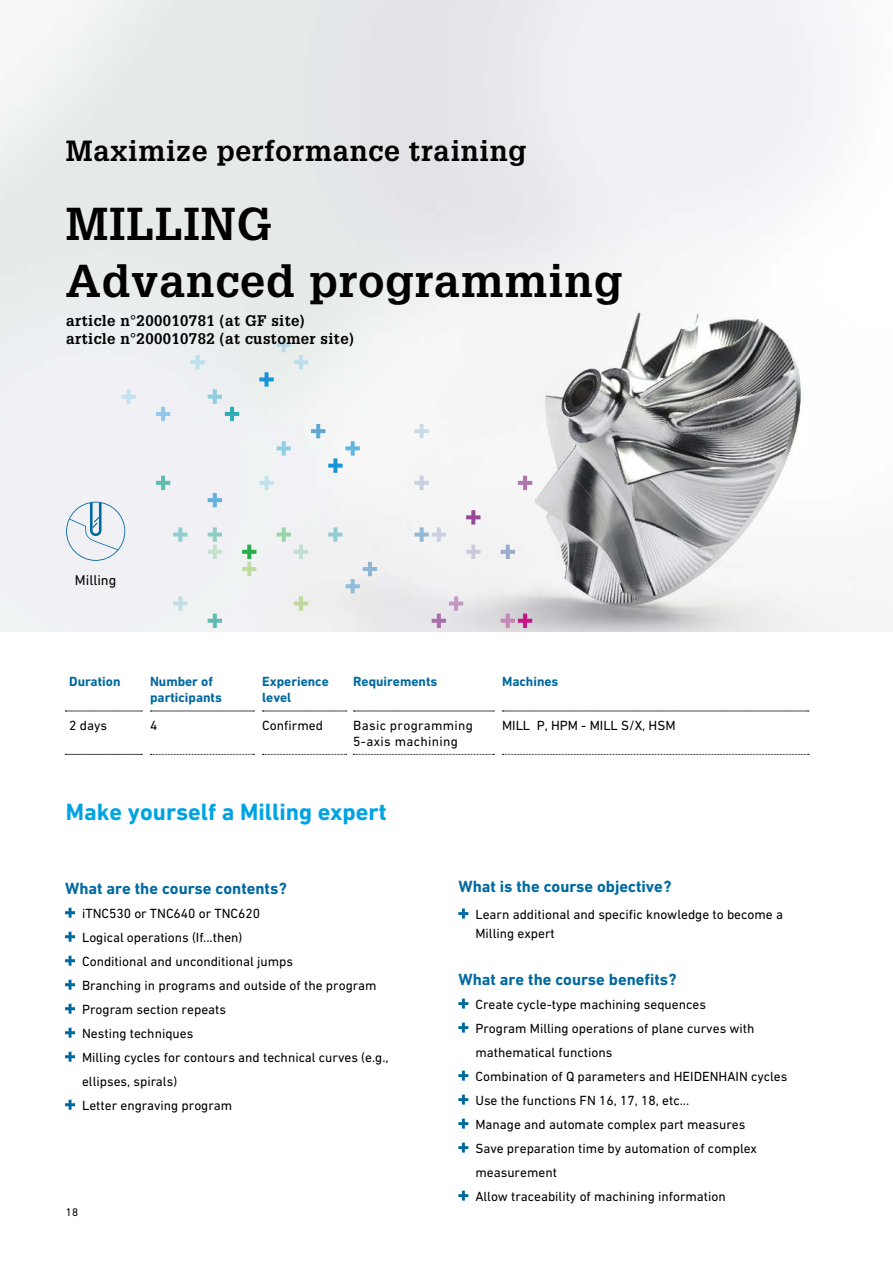
<style>
.page{position:relative;width:893px;height:1263px;background:#fff}
.page>*{position:absolute;margin:0;border:0;box-sizing:border-box;transform-origin:0 0}
.t1{font:700 45px/57px "Glypha LT Pro";letter-spacing:.025em;color:#000}
.t2{font:700 28.5px "Glypha LT Pro";letter-spacing:.025em;color:#000}
.t3{font:700 24px "DIN Next W1 G";color:#00a3e2}
.t4{font:700 16.5px "DIN Next W1 G";color:#0069a0}
.t5{font:700 15px/18px "Glypha LT Pro";letter-spacing:.025em;color:#000}
.t6{font:14.4px "DIN Next W1 G";color:#000}
.t7{font:13.5px/24px "DIN Next W1 G";color:#000}
.t8{font:700 13.5px/16.2px "DIN Next W1 G";color:#0069a0}
.t9{font:13.5px/16.2px "DIN Next W1 G";letter-spacing:.025em;color:#000}
.t10{font:11.25px "DIN Next W1 G";color:#000}
</style>
<div class="page">
<img style="left:0;top:0;width:880px;height:631px">
<svg style="left:518px;top:476px;width:14px;height:14px"></svg>
<svg style="left:501px;top:545px;width:14px;height:14px"></svg>
<svg style="left:501px;top:613px;width:31px;height:15px"></svg>
<svg style="left:466px;top:510px;width:14px;height:14px"></svg>
<svg style="left:466px;top:545px;width:14px;height:14px"></svg>
<svg style="left:432px;top:596px;width:31px;height:32px"></svg>
<svg style="left:414px;top:424px;width:15px;height:14px"></svg>
<svg style="left:414px;top:476px;width:15px;height:14px"></svg>
<svg style="left:414px;top:527px;width:32px;height:15px"></svg>
<svg style="left:345px;top:562px;width:32px;height:31px"></svg>
<svg style="left:328px;top:527px;width:15px;height:15px"></svg>
<svg style="left:311px;top:424px;width:49px;height:49px"></svg>
<svg style="left:294px;top:596px;width:14px;height:15px"></svg>
<svg style="left:277px;top:441px;width:14px;height:15px"></svg>
<svg style="left:277px;top:527px;width:31px;height:32px"></svg>
<svg style="left:259px;top:338px;width:49px;height:49px;background:#dde8eb"></svg>
<svg style="left:259px;top:476px;width:15px;height:14px"></svg>
<svg style="left:242px;top:545px;width:14px;height:31px"></svg>
<svg style="left:208px;top:389px;width:31px;height:32px"></svg>
<svg style="left:208px;top:493px;width:14px;height:14px"></svg>
<svg style="left:208px;top:527px;width:14px;height:32px"></svg>
<svg style="left:208px;top:613px;width:14px;height:15px"></svg>
<svg style="left:190px;top:355px;width:15px;height:14px"></svg>
<svg style="left:173px;top:527px;width:15px;height:15px"></svg>
<svg style="left:173px;top:596px;width:15px;height:15px"></svg>
<svg style="left:156px;top:407px;width:14px;height:14px"></svg>
<svg style="left:156px;top:476px;width:14px;height:14px"></svg>
<svg style="left:121px;top:389px;width:15px;height:15px"></svg>
<svg style="left:262px;top:711px;width:85px;height:1px"></svg>
<svg style="left:353px;top:711px;width:141px;height:1px"></svg>
<svg style="left:262px;top:754px;width:85px;height:1px"></svg>
<svg style="left:353px;top:754px;width:141px;height:1px"></svg>
<svg style="left:150px;top:711px;width:104px;height:1px"></svg>
<svg style="left:150px;top:754px;width:104px;height:1px"></svg>
<svg style="left:65px;top:711px;width:77px;height:1px"></svg>
<svg style="left:65px;top:754px;width:77px;height:1px"></svg>
<svg style="left:502px;top:711px;width:307px;height:1px"></svg>
<svg style="left:502px;top:754px;width:307px;height:1px"></svg>
<svg style="left:65px;top:908px;width:10px;height:10px"></svg>
<svg style="left:65px;top:932px;width:10px;height:10px"></svg>
<svg style="left:65px;top:956px;width:10px;height:10px"></svg>
<svg style="left:65px;top:980px;width:10px;height:10px"></svg>
<svg style="left:65px;top:1004px;width:10px;height:10px"></svg>
<svg style="left:65px;top:1028px;width:10px;height:10px"></svg>
<svg style="left:65px;top:1052px;width:10px;height:10px"></svg>
<svg style="left:65px;top:1100px;width:10px;height:10px"></svg>
<svg style="left:458px;top:908px;width:10px;height:10px"></svg>
<svg style="left:458px;top:998px;width:10px;height:10px"></svg>
<svg style="left:458px;top:1022px;width:10px;height:10px"></svg>
<svg style="left:458px;top:1070px;width:10px;height:10px"></svg>
<svg style="left:458px;top:1094px;width:10px;height:10px"></svg>
<svg style="left:458px;top:1118px;width:10px;height:10px"></svg>
<svg style="left:458px;top:1142px;width:10px;height:10px"></svg>
<svg style="left:458px;top:1190px;width:10px;height:10px"></svg>
<svg style="left:66px;top:502px;width:59px;height:59px"></svg>
<h2 class="t2" style="left:66px;top:133px;width:462px">Maximize performance training</h2>
<h1 class="t1" style="left:66px;top:194px;width:558px">MILLING<br>Advanced programming</h1>
<p class="t5" style="left:66px;top:312px;width:289px">article n°200010781 (at GF site) article n°200010782 (at customer site)</p>
<p class="t6" style="left:75px;top:571px;width:43px">Milling</p>
<p class="t8" style="left:69px;top:673px;width:53px">Duration</p>
<p class="t8" style="left:150px;top:673px;width:73px">Number of participants</p>
<p class="t8" style="left:262px;top:673px;width:68px">Experience level</p>
<p class="t8" style="left:353px;top:673px;width:86px">Requirements</p>
<p class="t8" style="left:502px;top:673px;width:58px">Machines</p>
<p class="t7" style="left:69px;top:713px;width:39px">2 days</p>
<p class="t7" style="left:150px;top:713px;width:9px">4</p>
<p class="t7" style="left:262px;top:713px;width:62px">Confirmed</p>
<p class="t9" style="left:353px;top:717px;width:121px">Basic programming<br>5-axis machining</p>
<p class="t7" style="left:502px;top:713px;width:175px">MILL P, HPM - MILL S/X, HSM</p>
<h3 class="t3" style="left:66px;top:797px;width:322px">Make yourself a Milling expert</h3>
<p class="t4" style="left:65px;top:878px;width:223px">What are the course contents?</p>
<p class="t7" style="left:82px;top:901px;width:308px">iTNC530 or TNC640 or TNC620<br>Logical operations (If...then)<br>Conditional and unconditional jumps<br>Branching in programs and outside of the program<br>Program section repeats<br>Nesting techniques<br>Milling cycles for contours and technical curves (e.g., ellipses, spirals)<br>Letter engraving program</p>
<p class="t10" style="left:66px;top:1206px;width:14px">18</p>
<p class="t4" style="left:458px;top:876px;width:215px">What is the course objective?</p>
<p class="t7" style="left:475px;top:904px;width:309px;line-height:19.5px">Learn additional and specific knowledge to become a<br>Milling expert</p>
<p class="t4" style="left:458px;top:969px;width:220px">What are the course benefits?</p>
<p class="t7" style="left:475px;top:992px;width:313px">Create cycle-type machining sequences<br>Program Milling operations of plane curves with mathematical functions<br>Combination of Q parameters and HEIDENHAIN cycles Use the functions FN 16, 17, 18, etc...<br>Manage and automate complex part measures<br>Save preparation time by automation of complex measurement<br>Allow traceability of machining information</p>
</div>
